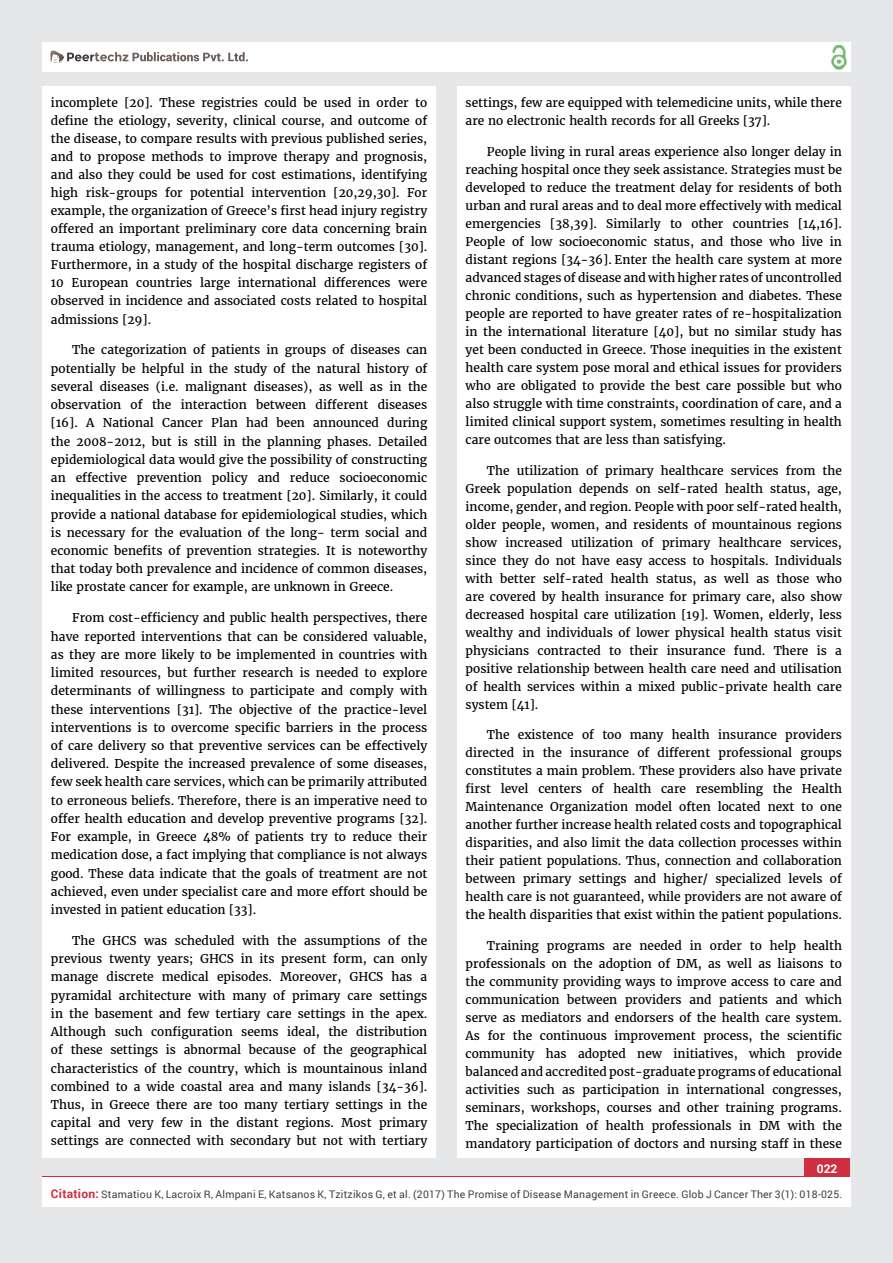
<style>
.page{position:relative;width:893px;height:1263px;background:#e6e7e8}
.page>*{position:absolute;margin:0;border:0;box-sizing:border-box;transform-origin:0 0}
.t1{font:12px/18px "Merriweather";color:#000;text-align:justify}
.t2{font:700 12px "Roboto";color:#fff}
.t3{font:10.5px "Roboto";letter-spacing:.02em;color:#414042}
.s1{font-weight:700;font-size:12px;color:#cf2e41}
</style>
<div class="page">
<div style="left:42px;top:43px;width:808px;height:29px;background:#fff"></div>
<img style="left:831px;top:45px;width:16px;height:24px">
<div style="left:804px;top:1157px;width:46px;height:43px;background:#cf2e41"></div>
<svg style="left:49px;top:50px;width:199px;height:14px"></svg>
<div style="left:42px;top:1177px;width:809px;height:30px;background:#fff"></div>
<div style="left:42px;top:87px;width:394px;height:1071px;background:#fff"></div>
<div style="left:457px;top:87px;width:393px;height:1071px;background:#fff"></div>
<p class="t1" style="left:51px;top:94px;width:378px">incomplete [20]. These registries could be used in order to define the etiology, severity, clinical course, and outcome of the disease, to compare results with previous published series, and to propose methods to improve therapy and prognosis, and also they could be used for cost estimations, identifying high risk-groups for potential intervention [20,29,30]. For example, the organization of Greece’s first head injury registry offered an important preliminary core data concerning brain trauma etiology, management, and long-term outcomes [30].<br>Furthermore, in a study of the hospital discharge registers of 10 European countries large international differences were observed in incidence and associated costs related to hospital admissions [29].</p>
<p class="t1" style="left:51px;top:341px;width:378px;text-indent:21px">The categorization of patients in groups of diseases can potentially be helpful in the study of the natural history of several diseases (i.e. malignant diseases), as well as in the observation of the interaction between different diseases [16]. A National Cancer Plan had been announced during the 2008-2012, but is still in the planning phases. Detailed epidemiological data would give the possibility of constructing an effective prevention policy and reduce socioeconomic inequalities in the access to treatment [20]. Similarly, it could provide a national database for epidemiological studies, which is necessary for the evaluation of the long- term social and economic benefits of prevention strategies. It is noteworthy that today both prevalence and incidence of common diseases, like prostate cancer for example, are unknown in Greece.</p>
<p class="t1" style="left:51px;top:609px;width:378px;text-indent:21px">From cost-efficiency and public health perspectives, there have reported interventions that can be considered valuable, as they are more likely to be implemented in countries with limited resources, but further research is needed to explore determinants of willingness to participate and comply with these interventions [31]. The objective of the practice-level interventions is to overcome specific barriers in the process of care delivery so that preventive services can be effectively delivered. Despite the increased prevalence of some diseases, few seek health care services, which can be primarily attributed to erroneous beliefs. Therefore, there is an imperative need to offer health education and develop preventive programs [32].<br>For example, in Greece 48% of patients try to reduce their medication dose, a fact implying that compliance is not always good. These data indicate that the goals of treatment are not achieved, even under specialist care and more effort should be invested in patient education [33].</p>
<p class="t1" style="left:51px;top:932px;width:378px;text-indent:21px">The GHCS was scheduled with the assumptions of the previous twenty years; GHCS in its present form, can only manage discrete medical episodes. Moreover, GHCS has a pyramidal architecture with many of primary care settings in the basement and few tertiary care settings in the apex.<br>Although such configuration seems ideal, the distribution of these settings is abnormal because of the geographical characteristics of the country, which is mountainous inland combined to a wide coastal area and many islands [34-36].<br>Thus, in Greece there are too many tertiary settings in the capital and very few in the distant regions. Most primary settings are connected with secondary but not with tertiary</p>
<p class="t1" style="left:466px;top:94px;width:378px">settings, few are equipped with telemedicine units, while there are no electronic health records for all Greeks [37].</p>
<p class="t1" style="left:466px;top:143px;width:378px;text-indent:21px">People living in rural areas experience also longer delay in reaching hospital once they seek assistance. Strategies must be developed to reduce the treatment delay for residents of both urban and rural areas and to deal more effectively with medical emergencies [38,39]. Similarly to other countries [14,16].<br>People of low socioeconomic status, and those who live in distant regions [34-36]. Enter the health care system at more advanced stages of disease and with higher rates of uncontrolled chronic conditions, such as hypertension and diabetes. These people are reported to have greater rates of re-hospitalization in the international literature [40], but no similar study has yet been conducted in Greece. Those inequities in the existent health care system pose moral and ethical issues for providers who are obligated to provide the best care possible but who also struggle with time constraints, coordination of care, and a limited clinical support system, sometimes resulting in health care outcomes that are less than satisfying.</p>
<p class="t1" style="left:466px;top:461px;width:378px;text-indent:21px">The utilization of primary healthcare services from the Greek population depends on self-rated health status, age, income, gender, and region. People with poor self-rated health, older people, women, and residents of mountainous regions show increased utilization of primary healthcare services, since they do not have easy access to hospitals. Individuals with better self-rated health status, as well as those who are covered by health insurance for primary care, also show decreased hospital care utilization [19]. Women, elderly, less wealthy and individuals of lower physical health status visit physicians contracted to their insurance fund. There is a positive relationship between health care need and utilisation of health services within a mixed public-private health care system [41].</p>
<p class="t1" style="left:466px;top:726px;width:378px;text-indent:21px">The existence of too many health insurance providers directed in the insurance of different professional groups constitutes a main problem. These providers also have private first level centers of health care resembling the Health Maintenance Organization model often located next to one another further increase health related costs and topographical disparities, and also limit the data collection processes within their patient populations. Thus, connection and collaboration between primary settings and higher/ specialized levels of health care is not guaranteed, while providers are not aware of the health disparities that exist within the patient populations.</p>
<p class="t1" style="left:466px;top:937px;width:378px;text-indent:21px">Training programs are needed in order to help health professionals on the adoption of DM, as well as liaisons to the community providing ways to improve access to care and communication between providers and patients and which serve as mediators and endorsers of the health care system.<br>As for the continuous improvement process, the scientific community has adopted new initiatives, which provide balanced and accredited post-graduate programs of educational activities such as participation in international congresses, seminars, workshops, courses and other training programs.<br>The specialization of health professionals in DM with the mandatory participation of doctors and nursing staff in these</p>
<p class="t2" style="left:817px;top:1161px;width:22px">022</p>
<p class="t3" style="left:51px;top:1187px;width:793px"><span class="s1">Citation:</span> Stamatiou K, Lacroix R, Almpani E, Katsanos K, Tzitzikos G, et al. (2017) The Promise of Disease Management in Greece. Glob J Cancer Ther 3(1): 018-025.</p>
</div>
